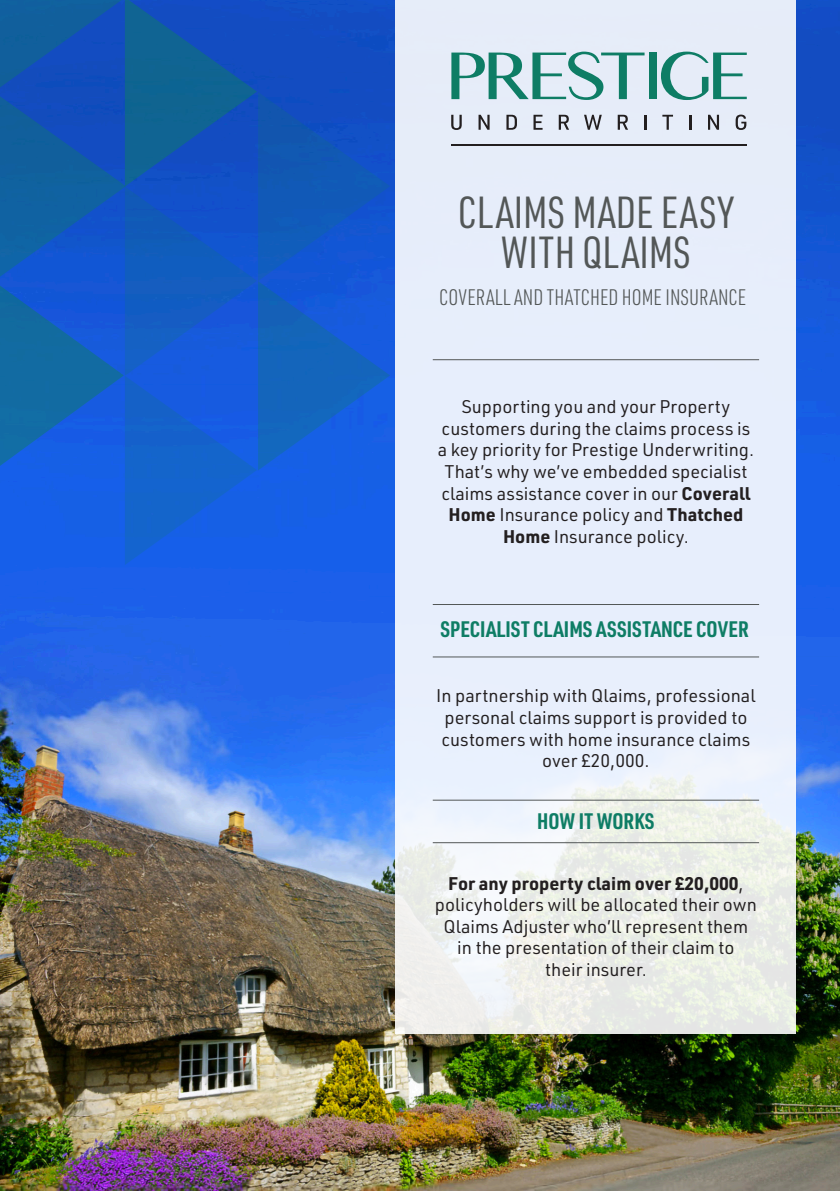
<style>
.page{position:relative;width:840px;height:1191px;background:#fff}
.page>*{position:absolute;margin:0;border:0;box-sizing:border-box;transform-origin:0 0}
.t1{font:44px/40px "URWDIN Cond";color:#535757;text-align:center}
.t2{font:700 22px "URWDIN Cond";color:#0e7d65}
.t3{font:300 22px "URWDIN Cond";color:#535757}
.t4{font:18px/21.6px "URWDIN";color:#231f20;text-align:center}
.t5{font:700 18px "URWDIN";color:#231f20}
.s1{font-weight:700}
.s2{font-weight:400}
</style>
<div class="page">
<img style="left:0;top:0;width:839px;height:1191px">
<svg style="left:0;top:0;width:390px;height:565px;background:#135bc5"></svg>
<div style="left:395px;top:0;width:401px;height:1033px;background:linear-gradient(to bottom,#e4ecfe,#ecf0f1)"></div>
<hr style="left:451px;top:144px;width:295px;height:1px;background:#231f20">
<svg style="left:451px;top:52px;width:193px;height:48px;background:#9ec7c7"></svg>
<div style="left:648px;top:53px;width:8px;height:46px;background:#0e7d65"></div>
<svg style="left:660px;top:45px;width:86px;height:59px;background:#b1d0d4"></svg>
<svg style="left:735px;top:115px;width:11px;height:15px"></svg>
<svg style="left:707px;top:115px;width:11px;height:15px"></svg>
<svg style="left:688px;top:115px;width:2px;height:15px"></svg>
<svg style="left:662px;top:115px;width:10px;height:15px"></svg>
<svg style="left:644px;top:115px;width:2px;height:15px"></svg>
<svg style="left:617px;top:115px;width:10px;height:15px"></svg>
<svg style="left:583px;top:115px;width:18px;height:15px"></svg>
<svg style="left:558px;top:115px;width:11px;height:15px"></svg>
<svg style="left:533px;top:115px;width:9px;height:15px"></svg>
<svg style="left:506px;top:115px;width:10px;height:15px"></svg>
<svg style="left:478px;top:115px;width:11px;height:15px"></svg>
<svg style="left:451px;top:115px;width:10px;height:15px"></svg>
<hr style="left:432px;top:359px;width:326px;height:1px;background:#535757">
<hr style="left:432px;top:656px;width:326px;height:1px;background:#535757">
<hr style="left:432px;top:842px;width:326px;height:1px;background:#535757">
<hr style="left:432px;top:799px;width:326px;height:1px;background:#535757">
<hr style="left:432px;top:604px;width:326px;height:1px;background:#535757">
<p class="t1" style="left:457px;top:191px;width:277px">CLAIMS MADE EASY<br>WITH QLAIMS</p>
<p class="t3" style="left:439px;top:283px;width:308px">COVERALL AND THATCHED HOME INSURANCE</p>
<p class="t4" style="left:437px;top:395px;width:318px">Supporting you and your Property customers during the claims process is a key priority for Prestige Underwriting.<br>That’s why we’ve embedded specialist claims assistance cover in our <span class="s1">Coverall Home</span> Insurance policy and <span class="s1">Thatched Home</span> Insurance policy.</p>
<p class="t2" style="left:440px;top:614px;width:309px">SPECIALIST CLAIMS ASSISTANCE COVER</p>
<p class="t4" style="left:436px;top:684px;width:321px">In partnership with Qlaims, professional</p>
<p class="t4" style="left:444px;top:706px;width:304px">personal claims support is provided to</p>
<p class="t4" style="left:441px;top:728px;width:310px">customers with home insurance claims</p>
<p class="t4" style="left:542px;top:749px;width:109px">over £20,000.</p>
<p class="t2" style="left:537px;top:806px;width:119px">HOW IT WORKS</p>
<p class="t5" style="left:448px;top:870px;width:297px">For any property claim over £20,000<span class="s2">,</span></p>
<p class="t4" style="left:434px;top:893px;width:323px">policyholders will be allocated their own<br>Qlaims Adjuster who’ll represent them</p>
<p class="t4" style="left:457px;top:936px;width:278px">in the presentation of their claim to</p>
<p class="t4" style="left:544px;top:958px;width:103px">their insurer.</p>
</div>
